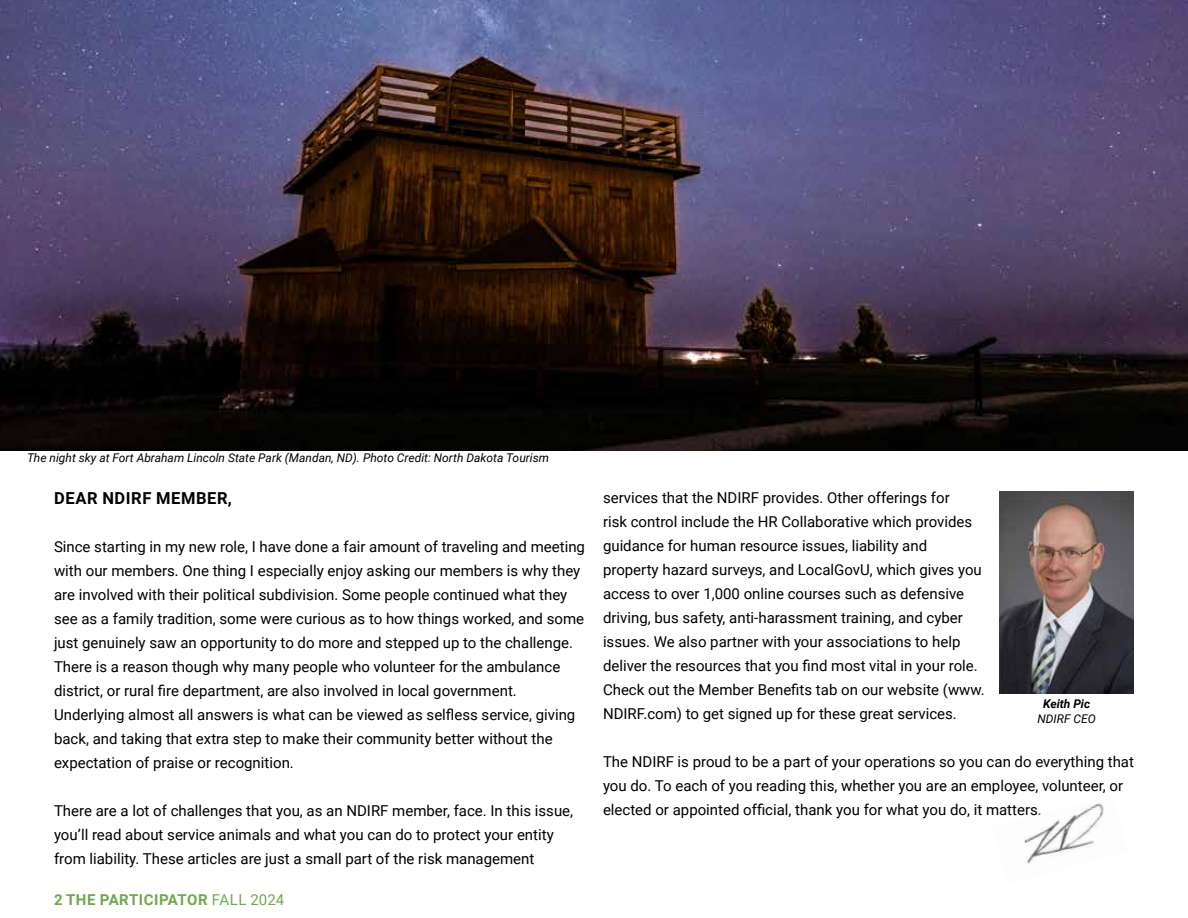
<style>
.page{position:relative;width:1188px;height:918px;background:#fff}
.page>*{position:absolute;margin:0;border:0;box-sizing:border-box;transform-origin:0 0}
.t1{font:700 16.5px "Roboto";letter-spacing:.035em;color:#000}
.t2{font:15px/24px "Roboto";color:#000}
.t3{font:700 15px "Roboto";letter-spacing:.035em;color:#6fa84f}
.t4{font:italic 12px "Roboto";color:#000}
.t5{font:italic 700 12px "Roboto";color:#000}
.s1{font-weight:400}
</style>
<div class="page">
<img style="left:999px;top:492px;width:135px;height:202px">
<img style="left:0;top:0;width:1188px;height:450px">
<img style="left:1024px;top:803px;width:80px;height:61px">
<p class="t4" style="left:27px;top:450px;width:524px">The night sky at Fort Abraham Lincoln State Park (Mandan, ND). Photo Credit: North Dakota Tourism</p>
<p class="t1" style="left:54px;top:487px;width:179px">DEAR NDIRF MEMBER,</p>
<p class="t2" style="left:54px;top:534px;width:533px">Since starting in my new role, I have done a fair amount of traveling and meeting with our members. One thing I especially enjoy asking our members is why they are involved with their political subdivision. Some people continued what they see as a family tradition, some were curious as to how things worked, and some just genuinely saw an opportunity to do more and stepped up to the challenge.<br>There is a reason though why many people who volunteer for the ambulance district, or rural fire department, are also involved in local government.<br>Underlying almost all answers is what can be viewed as selfless service, giving back, and taking that extra step to make their community better without the expectation of praise or recognition.</p>
<p class="t2" style="left:54px;top:798px;width:521px">There are a lot of challenges that you, as an NDIRF member, face. In this issue, you’ll read about service animals and what you can do to protect your entity from liability. These articles are just a small part of the risk management</p>
<p class="t3" style="left:54px;top:889px;width:232px">2 THE PARTICIPATOR <span class="s1">FALL 2024</span></p>
<p class="t2" style="left:603px;top:485px;width:383px">services that the NDIRF provides. Other offerings for<br>risk control include the HR Collaborative which provides guidance for human resource issues, liability and property hazard surveys, and LocalGovU, which gives you access to over 1,000 online courses such as defensive driving, bus safety, anti-harassment training, and cyber issues. We also partner with your associations to help deliver the resources that you find most vital in your role.<br>Check out the Member Benefits tab on our website (www.<br>NDIRF.com) to get signed up for these great services.</p>
<p class="t2" style="left:603px;top:749px;width:533px">The NDIRF is proud to be a part of your operations so you can do everything that you do. To each of you reading this, whether you are an employee, volunteer, or elected or appointed official, thank you for what you do, it matters.</p>
<p class="t5" style="left:1043px;top:696px;width:49px">Keith Pic</p>
<p class="t4" style="left:1038px;top:710px;width:60px">NDIRF CEO</p>
</div>
